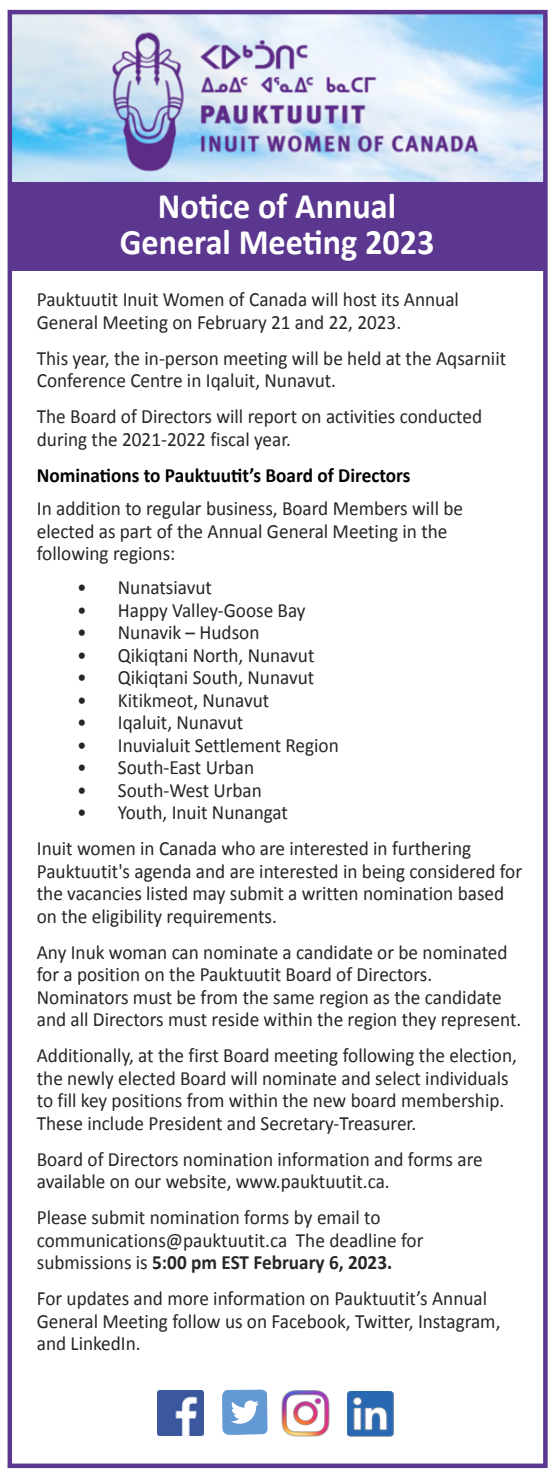
<style>
.page{position:relative;width:555px;height:1475px;background:#fff}
.page>*{position:absolute;margin:0;border:0;box-sizing:border-box;transform-origin:0 0}
.t1{font:700 36px/36px "Calibri";color:#fff;text-align:center;scale:.95 1}
.t2{font:20.25px/22.5px "Calibri";color:#272526;scale:.95 1}
.t3{font:700 20.25px "Calibri";color:#000;scale:.95 1}
.s1{font-weight:700}
</style>
<div class="page">
<img style="left:157px;top:1390px;width:47px;height:46px">
<div style="left:222px;top:1389px;width:46px;height:46px;background:#649ad3;border-radius:6px"></div>
<svg style="left:231px;top:1400px;width:28px;height:24px"></svg>
<img style="left:282px;top:1390px;width:47px;height:47px">
<img style="left:347px;top:1391px;width:47px;height:45px">
<img style="left:13px;top:15px;width:530px;height:167px">
<div style="left:9px;top:182px;width:536px;height:89px;background:#5b3790"></div>
<div style="left:8px;top:10px;width:540px;height:1458px;border:4px solid #5b3790"></div>
<p class="t1" style="left:120px;top:187px;width:333px">Notice of Annual<br>General Meeting 2023</p>
<p class="t2" style="left:37px;top:288px;width:446px">Pauktuutit Inuit Women of Canada will host its Annual<br>General Meeting on February 21 and 22, 2023.</p>
<p class="t2" style="left:37px;top:347px;width:495px">This year, the in-person meeting will be held at the Aqsarniit<br>Conference Centre in Iqaluit, Nunavut.</p>
<p class="t2" style="left:37px;top:405px;width:470px">The Board of Directors will report on activities conducted during the 2021-2022 fiscal year.</p>
<p class="t3" style="left:37px;top:462px;width:395px">Nominations to Pauktuutit’s Board of Directors</p>
<p class="t2" style="left:37px;top:497px;width:450px">In addition to regular business, Board Members will be elected as part of the Annual General Meeting in the following regions:</p>
<p class="t2" style="left:77px;top:576px;width:143px">• Nunatsiavut</p>
<p class="t2" style="left:77px;top:598px;width:242px">• Happy Valley-Goose Bay</p>
<p class="t2" style="left:77px;top:621px;width:193px">• Nunavik – Hudson</p>
<p class="t2" style="left:77px;top:643px;width:251px">• Qikiqtani North, Nunavut</p>
<p class="t2" style="left:77px;top:666px;width:251px">• Qikiqtani South, Nunavut</p>
<p class="t2" style="left:77px;top:688px;width:204px">• Kitikmeot, Nunavut</p>
<p class="t2" style="left:77px;top:711px;width:176px">• Iqaluit, Nunavut</p>
<p class="t2" style="left:77px;top:733px;width:277px">• Inuvialuit Settlement Region</p>
<p class="t2" style="left:77px;top:756px;width:188px">• South-East Urban</p>
<p class="t2" style="left:77px;top:778px;width:196px">• South-West Urban</p>
<p class="t2" style="left:77px;top:801px;width:223px">• Youth, Inuit Nunangat</p>
<p class="t2" style="left:37px;top:837px;width:512px">Inuit women in Canada who are interested in furthering Pauktuutit's agenda and are interested in being considered for the vacancies listed may submit a written nomination based on the eligibility requirements.</p>
<p class="t2" style="left:37px;top:940px;width:511px">Any Inuk woman can nominate a candidate or be nominated for a position on the Pauktuutit Board of Directors.<br>Nominators must be from the same region as the candidate and all Directors must reside within the region they represent.</p>
<p class="t2" style="left:37px;top:1044px;width:507px">Additionally, at the first Board meeting following the election, the newly elected Board will nominate and select individuals to fill key positions from within the new board membership.<br>These include President and Secretary-Treasurer.</p>
<p class="t2" style="left:37px;top:1147px;width:471px">Board of Directors nomination information and forms are available on our website, www.pauktuutit.ca.</p>
<p class="t2" style="left:37px;top:1206px;width:408px">Please submit nomination forms by email to communications@pauktuutit.ca The deadline for submissions is <span class="s1">5:00 pm EST February 6, 2023.</span></p>
<p class="t2" style="left:37px;top:1287px;width:490px">For updates and more information on Pauktuutit’s Annual<br>General Meeting follow us on Facebook, Twitter, Instagram, and LinkedIn.</p>
</div>
